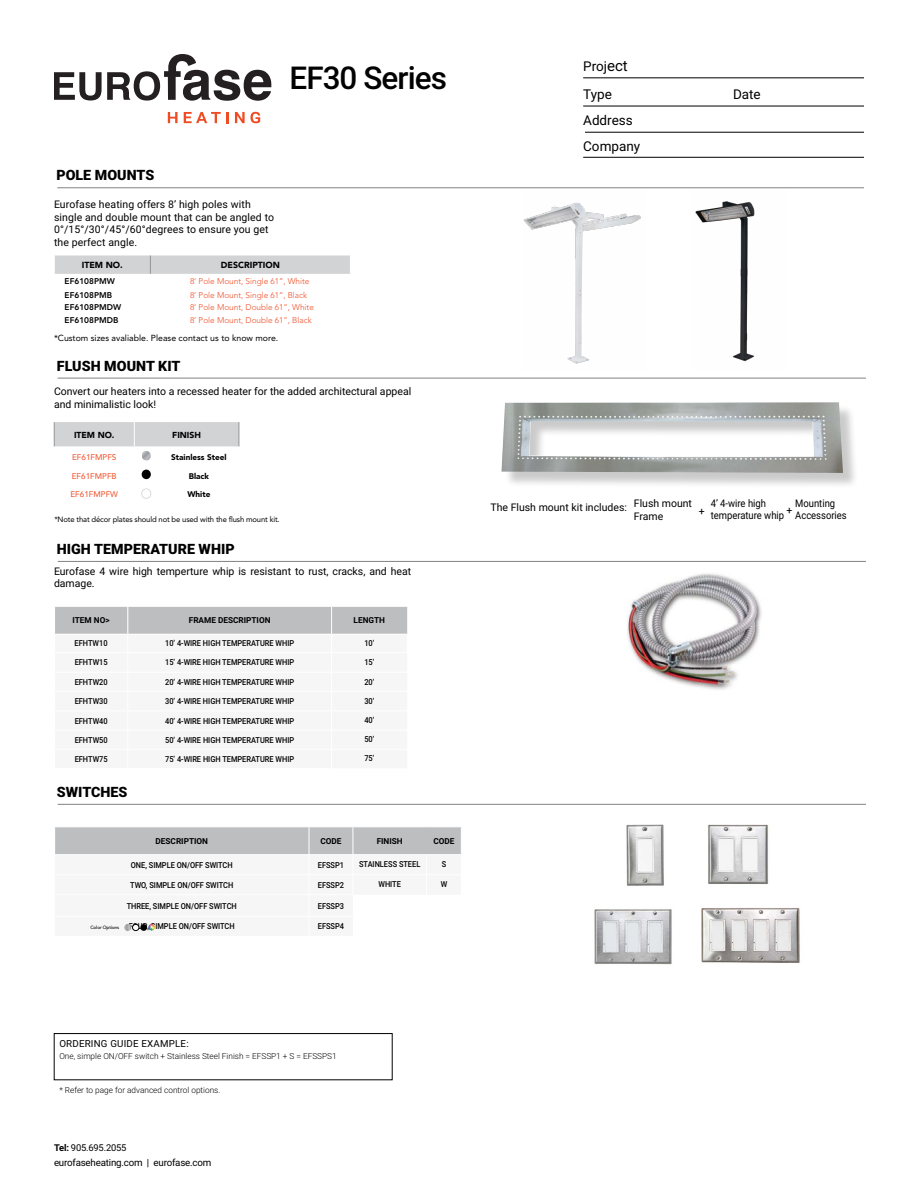
<style>
.page{position:relative;width:918px;height:1188px;background:#fff}
.page>*{position:absolute;margin:0;border:0;box-sizing:border-box;transform-origin:0 0}
.t1{font:500 31.5px "Roboto";letter-spacing:-.03em;color:#020203}
.t2{font:900 14.25px "Roboto";color:#000}
.t3{font:13.5px/27.6px "Roboto";color:#000}
.t4{font:10.5px/12.6px "Roboto";color:#000}
.t5{font:10.5px/12px "Roboto";color:#000;scale:.9 1}
.t6{font:9.75px "Roboto";letter-spacing:-.02em;color:#000}
.t7{font:9.75px "Roboto";letter-spacing:.02em;color:#000}
.t8{font:9.3px "Roboto";letter-spacing:-.02em;color:#000}
.t9{font:8.7px "Avenir LT Std";color:#000}
.t10{font:900 8.7px "Avenir LT Std";color:#000}
.t11{font:500 8.25px "Roboto";color:#000;scale:.9 1}
.t12{font:300 8.25px "Avenir LT Std";color:#f04c24}
.t13{font:300 8.25px "Roboto";color:#000}
.t14{font:700 8.25px "Roboto";color:#000}
.t15{font:800 8.25px "Avenir LT Std";color:#000}
.t16{font:8.1px "Avenir LT Std";color:#f04c24}
.t17{font:900 8.1px "Avenir LT Std";color:#000}
.t18{font:7.65px "Avenir LT Std";letter-spacing:-.02em;color:#000}
.t19{font:500 4.65px "Avenir LT Std";letter-spacing:-.02em;color:#000}
.s1{font-size:15px}
.s2{font-weight:700}
</style>
<div class="page">
<hr style="left:583px;top:157px;width:281px;height:1px;background:#000">
<hr style="left:583px;top:78px;width:281px;height:1px;background:#000">
<hr style="left:583px;top:106px;width:281px;height:1px;background:#000">
<hr style="left:585px;top:132px;width:279px;height:1px;background:#000">
<svg style="left:168px;top:112px;width:10px;height:11px"></svg>
<svg style="left:184px;top:112px;width:45px;height:11px"></svg>
<svg style="left:235px;top:112px;width:25px;height:11px"></svg>
<svg style="left:54px;top:54px;width:217px;height:47px"></svg>
<div style="left:54px;top:1033px;width:338px;height:47px;border:1px solid #000"></div>
<svg style="left:55px;top:606px;width:353px;height:28px;background:#bfc1c3"></svg>
<hr style="left:58px;top:804px;width:808px;height:1px;background:#808285">
<hr style="left:58px;top:378px;width:808px;height:1px;background:#808285">
<hr style="left:58px;top:561px;width:808px;height:1px;background:#808285">
<hr style="left:57px;top:188px;width:807px;height:1px;background:#808285">
<div style="left:54px;top:255px;width:296px;height:19px;background:#d1d3d4"></div>
<img style="left:695px;top:201px;width:60px;height:161px">
<div style="left:503px;top:404px;width:356px;height:85px;background:#000;opacity:.21"></div>
<img style="left:501px;top:402px;width:342px;height:71px">
<div style="left:142px;top:470px;width:9px;height:9px;background:#000;border-radius:50%"></div>
<svg style="left:141px;top:488px;width:10px;height:11px"></svg>
<svg style="left:54px;top:422px;width:186px;height:38px"></svg>
<img style="left:524px;top:202px;width:117px;height:162px">
<img style="left:627px;top:573px;width:135px;height:117px">
<img style="left:626px;top:824px;width:38px;height:62px">
<img style="left:708px;top:824px;width:61px;height:60px">
<img style="left:594px;top:909px;width:78px;height:56px">
<img style="left:701px;top:908px;width:99px;height:55px">
<svg style="left:55px;top:827px;width:406px;height:105px"></svg>
<div style="left:124px;top:924px;width:7px;height:7px;border:1px solid #fff;border-radius:50%"></div>
<div style="left:140px;top:924px;width:7px;height:7px;background:#000;border-radius:50%"></div>
<div style="left:133px;top:924px;width:6px;height:7px;background:#fff;border-radius:50%"></div>
<div style="left:132px;top:924px;width:7px;height:7px;border:1px solid #000;border-radius:50%"></div>
<h1 class="t1" style="left:289px;top:56px;width:159px">EF30 Series</h1>
<h2 class="t2" style="left:56px;top:165px;width:100px">POLE MOUNTS</h2>
<p class="t4" style="left:54px;top:198px;width:222px">Eurofase heating offers 8’ high poles with single and double mount that can be angled to 0°/15°/30°/45°/60°degrees to ensure you get the perfect angle.</p>
<p class="t10" style="left:82px;top:260px;width:43px">ITEM NO.</p>
<p class="t10" style="left:221px;top:260px;width:61px">DESCRIPTION</p>
<p class="t15" style="left:65px;top:277px;width:52px">EF6108PMW</p>
<p class="t12" style="left:190px;top:277px;width:121px">8’ Pole Mount, Single 61”, White</p>
<p class="t15" style="left:65px;top:290px;width:49px">EF6108PMB</p>
<p class="t12" style="left:190px;top:290px;width:119px">8’ Pole Mount, Single 61”, Black</p>
<p class="t15" style="left:65px;top:302px;width:58px">EF6108PMDW</p>
<p class="t12" style="left:190px;top:303px;width:125px">8’ Pole Mount, Double 61”, White</p>
<p class="t15" style="left:65px;top:315px;width:55px">EF6108PMDB</p>
<p class="t12" style="left:190px;top:315px;width:123px">8’ Pole Mount, Double 61”, Black</p>
<p class="t9" style="left:54px;top:333px;width:226px">*Custom sizes avaliable. Please contact us to know more.</p>
<h2 class="t2" style="left:57px;top:356px;width:125px">FLUSH MOUNT KIT</h2>
<p class="t4" style="left:54px;top:385px;width:359px">Convert our heaters into a recessed heater for the added architectural appeal and minimalistic look!</p>
<p class="t10" style="left:74px;top:430px;width:42px">ITEM NO.</p>
<p class="t10" style="left:172px;top:430px;width:30px">FINISH</p>
<p class="t16" style="left:72px;top:452px;width:46px">EF61FMPFS</p>
<p class="t17" style="left:171px;top:452px;width:57px">Stainless Steel</p>
<p class="t16" style="left:72px;top:472px;width:46px">EF61FMPFB</p>
<p class="t17" style="left:189px;top:472px;width:22px">Black</p>
<p class="t16" style="left:70px;top:489px;width:49px">EF61FMPFW</p>
<p class="t17" style="left:187px;top:489px;width:24px">White</p>
<p class="t18" style="left:54px;top:514px;width:227px">*Note that décor plates should not be used with the flush mount kit.</p>
<h2 class="t2" style="left:57px;top:539px;width:179px">HIGH TEMPERATURE WHIP</h2>
<p class="t4" style="left:54px;top:564px;width:359px">Eurofase 4 wire high temperture whip is resistant to rust, cracks, and heat damage.</p>
<p class="t14" style="left:73px;top:615px;width:39px">ITEM NO&gt;</p>
<p class="t14" style="left:189px;top:615px;width:83px">FRAME DESCRIPTION</p>
<p class="t14" style="left:354px;top:615px;width:33px">LENGTH</p>
<p class="t11" style="left:75px;top:638px;width:38px">EFHTW10</p>
<p class="t11" style="left:165px;top:638px;width:145px">10’ 4-WIRE HIGH TEMPERATURE WHIP</p>
<p class="t11" style="left:364px;top:638px;width:13px">10’</p>
<p class="t11" style="left:75px;top:657px;width:38px">EFHTW15</p>
<p class="t11" style="left:165px;top:657px;width:145px">15’ 4-WIRE HIGH TEMPERATURE WHIP</p>
<p class="t11" style="left:364px;top:656px;width:13px">15’</p>
<p class="t11" style="left:75px;top:676px;width:38px">EFHTW20</p>
<p class="t11" style="left:165px;top:676px;width:145px">20’ 4-WIRE HIGH TEMPERATURE WHIP</p>
<p class="t11" style="left:364px;top:676px;width:13px">20’</p>
<p class="t11" style="left:75px;top:696px;width:38px">EFHTW30</p>
<p class="t11" style="left:165px;top:696px;width:145px">30’ 4-WIRE HIGH TEMPERATURE WHIP</p>
<p class="t11" style="left:364px;top:695px;width:13px">30’</p>
<p class="t11" style="left:75px;top:715px;width:38px">EFHTW40</p>
<p class="t11" style="left:165px;top:715px;width:145px">40’ 4-WIRE HIGH TEMPERATURE WHIP</p>
<p class="t11" style="left:364px;top:714px;width:13px">40’</p>
<p class="t11" style="left:75px;top:734px;width:38px">EFHTW50</p>
<p class="t11" style="left:165px;top:734px;width:145px">50’ 4-WIRE HIGH TEMPERATURE WHIP</p>
<p class="t11" style="left:364px;top:734px;width:13px">50’</p>
<p class="t11" style="left:75px;top:753px;width:38px">EFHTW75</p>
<p class="t11" style="left:165px;top:753px;width:145px">75’ 4-WIRE HIGH TEMPERATURE WHIP</p>
<p class="t11" style="left:364px;top:753px;width:13px">75’</p>
<h2 class="t2" style="left:57px;top:782px;width:72px">SWITCHES</h2>
<p class="t14" style="left:156px;top:835px;width:54px">DESCRIPTION</p>
<p class="t14" style="left:320px;top:835px;width:23px">CODE</p>
<p class="t14" style="left:377px;top:835px;width:28px">FINISH</p>
<p class="t14" style="left:433px;top:835px;width:23px">CODE</p>
<p class="t11" style="left:131px;top:859px;width:115px">ONE, SIMPLE ON/OFF SWITCH</p>
<p class="t11" style="left:318px;top:859px;width:31px">EFSSP1</p>
<p class="t11" style="left:359px;top:858px;width:70px">STAINLESS STEEL</p>
<p class="t11" style="left:442px;top:858px;width:6px">S</p>
<p class="t11" style="left:130px;top:879px;width:116px">TWO, SIMPLE ON/OFF SWITCH</p>
<p class="t11" style="left:318px;top:879px;width:31px">EFSSP2</p>
<p class="t11" style="left:379px;top:878px;width:26px">WHITE</p>
<p class="t11" style="left:441px;top:878px;width:9px">W</p>
<p class="t11" style="left:127px;top:900px;width:124px">THREE, SIMPLE ON/OFF SWITCH</p>
<p class="t11" style="left:318px;top:900px;width:31px">EFSSP3</p>
<p class="t11" style="left:129px;top:921px;width:119px">FOUR, SIMPLE ON/OFF SWITCH</p>
<p class="t11" style="left:318px;top:921px;width:31px">EFSSP4</p>
<p class="t19" style="left:90px;top:924px;width:30px">Color Options</p>
<h3 class="t3" style="left:583px;top:52px;width:46px">Proj<span class="s1">ect<br></span>Type</h3>
<h3 class="t3" style="left:583px;top:106px;width:59px;line-height:26.4px">Address<br>Company</h3>
<h3 class="t3" style="left:733px;top:80px;width:29px">Date</h3>
<p class="t4" style="left:634px;top:502px;width:60px;line-height:9px;text-indent:-143px">The Flush mount kit includes: Flush mount<br>Frame</p>
<p class="t5" style="left:711px;top:497px;width:83px">4’ 4-wire high temperature whip</p>
<p class="t5" style="left:795px;top:497px;width:59px">Mounting<br>Accessories</p>
<p class="t4" style="left:699px;top:504px;width:7px">+</p>
<p class="t4" style="left:786px;top:504px;width:7px">+</p>
<p class="t7" style="left:59px;top:1037px;width:131px">ORDERING GUIDE EXAMPLE:</p>
<p class="t13" style="left:59px;top:1050px;width:279px">One, simple ON/OFF switch + Stainless Steel Finish = EFSSP1 + S = EFSSPS1</p>
<p class="t13" style="left:59px;top:1084px;width:163px">* Refer to page for advanced control options.</p>
<p class="t8" style="left:54px;top:1141px;width:74px"><span class="s2">Tel:</span> 905.695.2055</p>
<p class="t6" style="left:54px;top:1155px;width:159px">eurofaseheating.com | eurofase.com</p>
</div>
